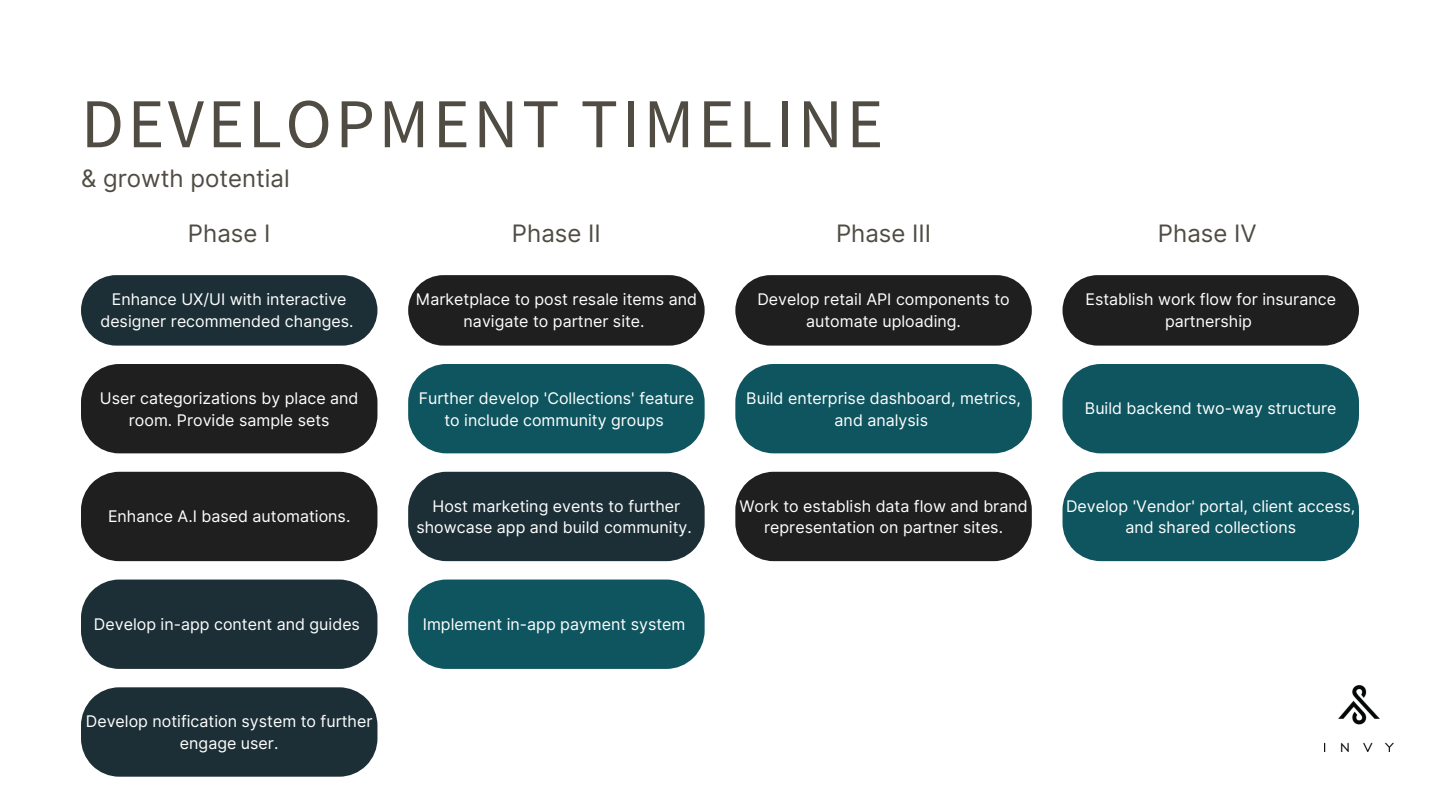
<style>
.page{position:relative;width:1440px;height:810px;background:#fff}
.page>*{position:absolute;margin:0;border:0;box-sizing:border-box;transform-origin:0 0}
.t1{font:70px "Source Sans Pro";letter-spacing:.05em;color:#504c44}
.t2{font:24px "Inter";color:#504c44}
.t3{font:16px/21.8px "Inter";color:#fff;text-align:center}
</style>
<div class="page">
<div style="left:81px;top:275px;width:296px;height:71px;background:#1c2f36;border-radius:35px"></div>
<div style="left:81px;top:364px;width:296px;height:89px;background:#1f1f1f"></div>
<div style="left:81px;top:472px;width:296px;height:89px;background:#1f1f1f"></div>
<div style="left:81px;top:580px;width:296px;height:89px;background:#1c2f36"></div>
<div style="left:81px;top:687px;width:296px;height:90px;background:#1c2f36"></div>
<div style="left:408px;top:275px;width:297px;height:71px;background:#1f1f1f;border-radius:35px"></div>
<div style="left:408px;top:364px;width:297px;height:89px;background:#0e555f"></div>
<div style="left:408px;top:472px;width:297px;height:89px;background:#1c2f36"></div>
<div style="left:735px;top:275px;width:297px;height:71px;background:#1f1f1f;border-radius:35px"></div>
<div style="left:735px;top:364px;width:297px;height:89px;background:#0e555f"></div>
<div style="left:735px;top:472px;width:297px;height:89px;background:#1f1f1f"></div>
<div style="left:1063px;top:275px;width:296px;height:71px;background:#1f1f1f;border-radius:35px"></div>
<div style="left:1063px;top:364px;width:296px;height:89px;background:#0e555f"></div>
<div style="left:1063px;top:472px;width:296px;height:89px;background:#0e555f"></div>
<div style="left:408px;top:580px;width:297px;height:89px;background:#0e555f"></div>
<img style="left:1325px;top:685px;width:69px;height:66px">
<h1 class="t1" style="left:81px;top:78px;width:804px">DEVELOPMENT TIMELINE</h1>
<h2 class="t2" style="left:81px;top:164px;width:210px">&amp; growth potential</h2>
<h2 class="t2" style="left:188px;top:219px;width:84px">Phase I</h2>
<h2 class="t2" style="left:512px;top:219px;width:90px">Phase II</h2>
<h2 class="t2" style="left:836px;top:219px;width:97px">Phase III</h2>
<h2 class="t2" style="left:1158px;top:219px;width:100px">Phase IV</h2>
<p class="t3" style="left:100px;top:288px;width:255px">Enhance UX/UI with interactive designer recommended changes.</p>
<p class="t3" style="left:100px;top:387px;width:260px">User categorizations by place and room. Provide sample sets</p>
<p class="t3" style="left:108px;top:505px;width:244px">Enhance A.I based automations.</p>
<p class="t3" style="left:94px;top:613px;width:268px">Develop in-app content and guides</p>
<p class="t3" style="left:86px;top:710px;width:288px">Develop notification system to further engage user.</p>
<p class="t3" style="left:416px;top:288px;width:283px">Marketplace to post resale items and navigate to partner site.</p>
<p class="t3" style="left:757px;top:288px;width:254px">Develop retail API components to automate uploading.</p>
<p class="t3" style="left:1085px;top:288px;width:252px">Establish work flow for insurance partnership</p>
<p class="t3" style="left:419px;top:387px;width:277px">Further develop 'Collections' feature to include community groups</p>
<p class="t3" style="left:746px;top:387px;width:276px">Build enterprise dashboard, metrics, and analysis</p>
<p class="t3" style="left:1085px;top:398px;width:253px">Build backend two-way structure</p>
<p class="t3" style="left:416px;top:495px;width:277px">Host marketing events to further showcase app and build community.</p>
<p class="t3" style="left:739px;top:495px;width:290px">Work to establish data flow and brand representation on partner sites.</p>
<p class="t3" style="left:1066px;top:495px;width:291px">Develop 'Vendor' portal, client access, and shared collections</p>
<p class="t3" style="left:423px;top:613px;width:264px">Implement in-app payment system</p>
</div>
